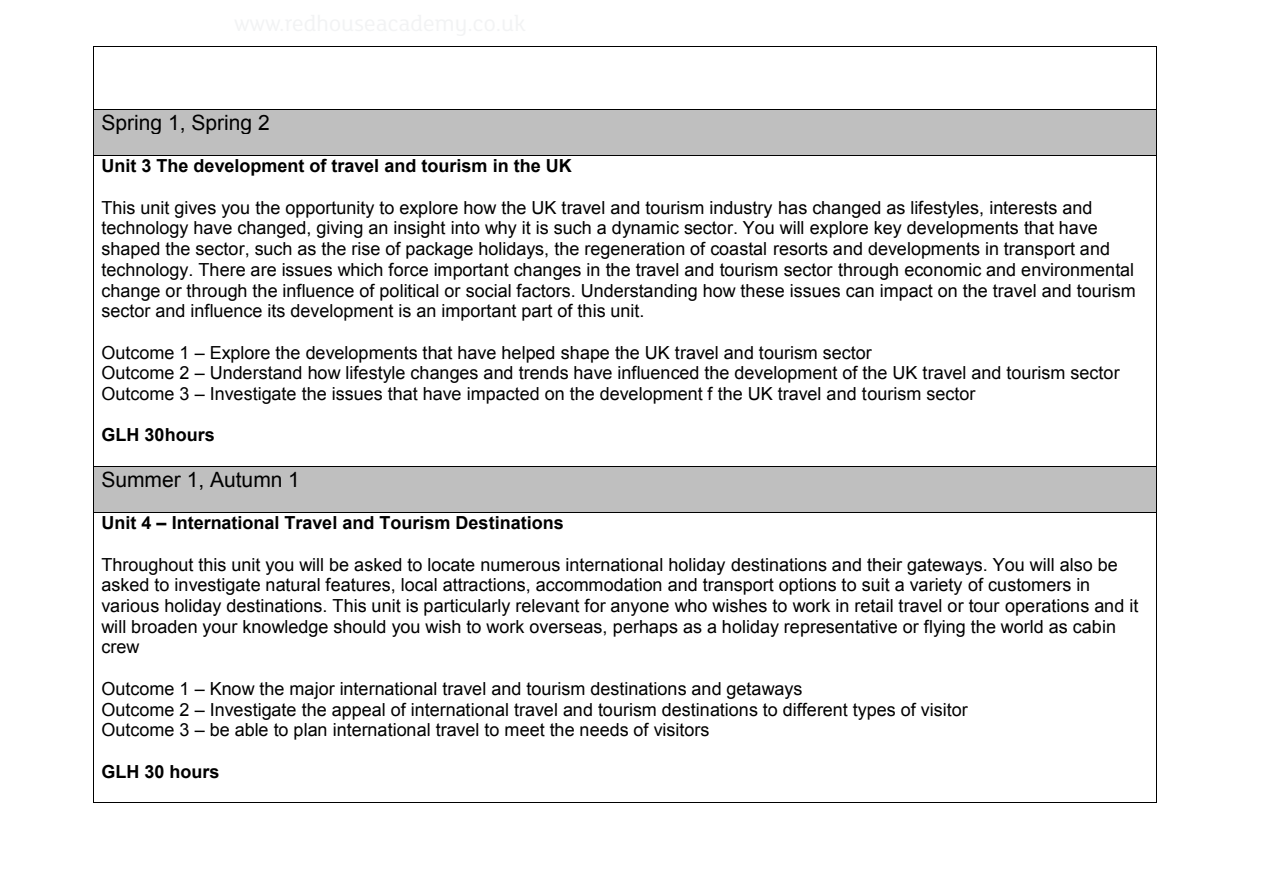
<style>
.page{position:relative;width:1263px;height:893px;background:#fff}
.page>*{position:absolute;margin:0;border:0;box-sizing:border-box;transform-origin:0 0}
.t1{font:21px "Arial";color:#000}
.t2{font:18px/20.7px "Arial";color:#000}
.t3{font:700 18px "Arial";color:#000}
.s1{font-style:inherit}
</style>
<div class="page">
<hr style="left:94px;top:47px;width:1062px;height:1px;background:#000">
<hr style="left:93px;top:47px;width:1px;height:62px;background:#000">
<hr style="left:1156px;top:47px;width:1px;height:62px;background:#000">
<div style="left:101px;top:110px;width:1047px;height:24px;background:#bfbfbf"></div>
<div style="left:101px;top:134px;width:1047px;height:21px;background:#bfbfbf"></div>
<hr style="left:94px;top:109px;width:1062px;height:1px;background:#000">
<hr style="left:93px;top:110px;width:1px;height:45px;background:#000">
<hr style="left:1156px;top:110px;width:1px;height:45px;background:#000">
<hr style="left:94px;top:155px;width:1062px;height:1px;background:#000">
<hr style="left:93px;top:156px;width:1px;height:310px;background:#000">
<hr style="left:1156px;top:156px;width:1px;height:310px;background:#000">
<div style="left:101px;top:467px;width:1047px;height:24px;background:#bfbfbf"></div>
<div style="left:101px;top:491px;width:1047px;height:21px;background:#bfbfbf"></div>
<hr style="left:94px;top:466px;width:1062px;height:1px;background:#000">
<hr style="left:93px;top:467px;width:1px;height:45px;background:#000">
<hr style="left:1156px;top:467px;width:1px;height:45px;background:#000">
<hr style="left:94px;top:512px;width:1062px;height:1px;background:#000">
<hr style="left:93px;top:513px;width:1px;height:289px;background:#000">
<hr style="left:94px;top:802px;width:1062px;height:1px;background:#000">
<hr style="left:1156px;top:513px;width:1px;height:289px;background:#000">
<p class="t1" style="left:101px;top:108px;width:170px">Spring 1, Spring 2</p>
<p class="t3" style="left:101px;top:154px;width:472px">Unit 3 The development of travel and tourism in the UK</p>
<p class="t2" style="left:101px;top:197px;width:1036px">This unit gives you the opportunity to explore how the UK travel and tourism industry has changed as lifestyles, interests and technology have changed, giving an insight into why it is such a dynamic sector. You will explore key developments that have shaped the sector, such as the rise of package holidays, the regeneration of coastal resorts and developments in transport and technology. There are issues which force important changes in the travel and tourism sector through economic and environmental change or through the influence of political or social factors. Understanding how these issues can impact on the travel and tourism sector and influence its development is an important part of this unit.</p>
<p class="t2" style="left:101px;top:342px;width:1020px">Outcome 1 <span class="s1">–</span> Explore the developments that have helped shape the UK travel and tourism sector<br>Outcome 2 <span class="s1">–</span> Understand how lifestyle changes and trends have influenced the development of the UK travel and tourism sector<br>Outcome 3 <span class="s1">–</span> Investigate the issues that have impacted on the development f the UK travel and tourism sector</p>
<p class="t3" style="left:101px;top:423px;width:115px">GLH 30hours</p>
<p class="t1" style="left:101px;top:465px;width:200px">Summer 1, Autumn 1</p>
<p class="t3" style="left:101px;top:511px;width:464px">Unit 4 <span class="s1">–</span> International Travel and Tourism Destinations</p>
<p class="t2" style="left:101px;top:554px;width:1038px">Throughout this unit you will be asked to locate numerous international holiday destinations and their gateways. You will also be asked to investigate natural features, local attractions, accommodation and transport options to suit a variety of customers in various holiday destinations. This unit is particularly relevant for anyone who wishes to work in retail travel or tour operations and it will broaden your knowledge should you wish to work overseas, perhaps as a holiday representative or flying the world as cabin crew</p>
<p class="t2" style="left:101px;top:678px;width:868px">Outcome 1 <span class="s1">–</span> Know the major international travel and tourism destinations and getaways<br>Outcome 2 <span class="s1">–</span> Investigate the appeal of international travel and tourism destinations to different types of visitor<br>Outcome 3 <span class="s1">–</span> be able to plan international travel to meet the needs of visitors</p>
<p class="t3" style="left:101px;top:759px;width:120px">GLH 30 hours</p>
</div>
